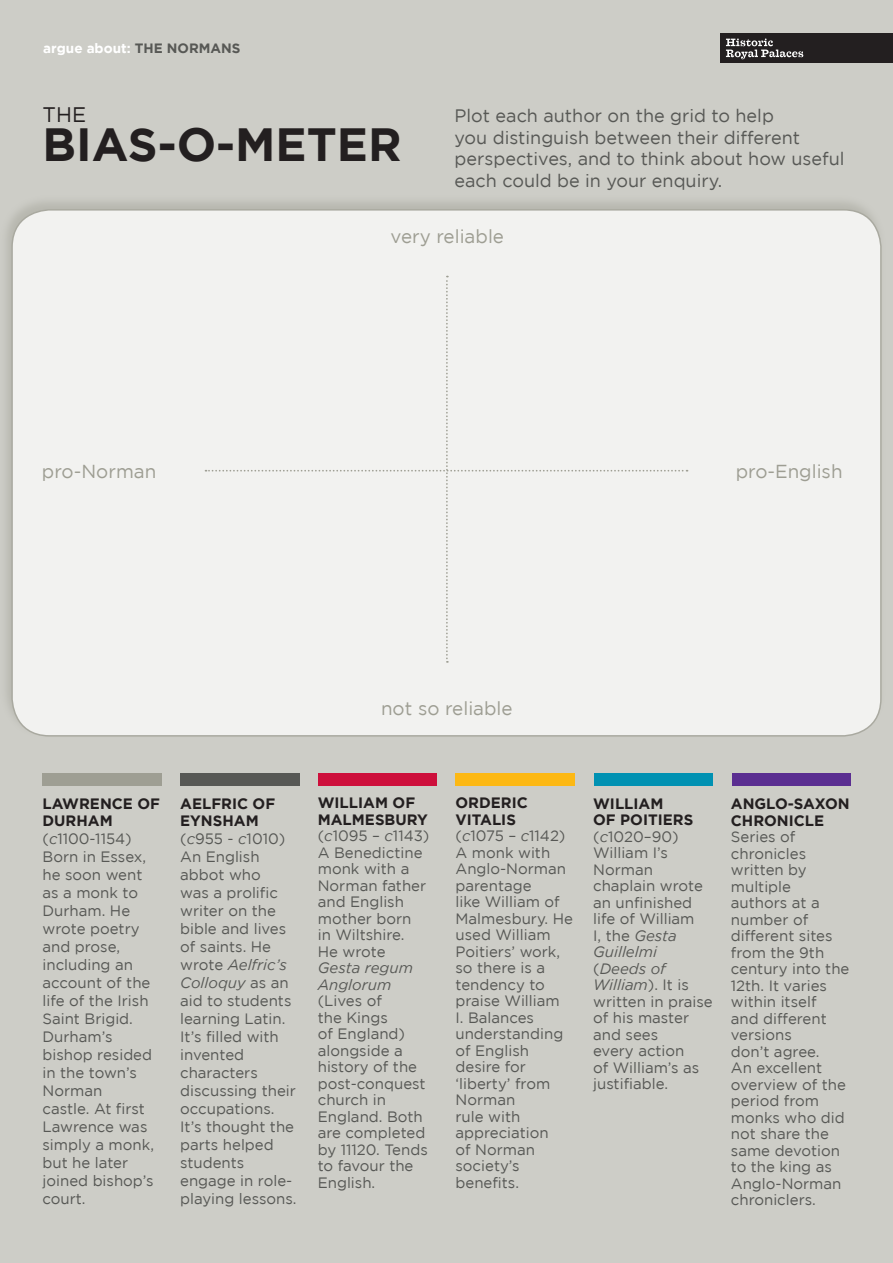
<style>
.page{position:relative;width:893px;height:1263px;background:#cdcdc7}
.page>*{position:absolute;margin:0;border:0;box-sizing:border-box;transform-origin:0 0}
.t1{font:700 46.5px "Gotham";color:#231f20}
.t2{font:21px "Gotham";color:#231f20}
.t3{font:18.75px "Gotham";color:#9e9e93}
.t4{font:18px/21.6px "Gotham";color:#575855}
.t5{font:15px/16.5px "Gotham";color:#575855}
.t6{font:700 15px/16.5px "Gotham";color:#231f20}
.t7{font:700 13.5px "Gotham";color:#fff}
.s1{color:#575855}
.s2{font-style:italic}
.s3{font-weight:400;color:#575855}
.s4{font-weight:400;font-style:italic;color:#575855}
</style>
<div class="page">
<div style="left:0;top:195px;width:886px;height:543px;background:#9e9e93;opacity:.6"></div>
<div style="left:12px;top:210px;width:869px;height:526px;background:#f2f2f0;border-radius:38px"></div>
<div style="left:594px;top:774px;width:119px;height:12px;background:#0091b2"></div>
<div style="left:732px;top:773px;width:118px;height:12px;background:#5b2e91"></div>
<div style="left:455px;top:774px;width:120px;height:12px;background:#fcb814"></div>
<div style="left:318px;top:773px;width:119px;height:12px;background:#cd0f3b"></div>
<div style="left:180px;top:774px;width:120px;height:12px;background:#575855"></div>
<div style="left:43px;top:774px;width:119px;height:12px;background:#9e9e93"></div>
<svg style="left:206px;top:276px;width:482px;height:387px"></svg>
<div style="left:720px;top:33px;width:173px;height:30px;background:#231f20"></div>
<svg style="left:726px;top:39px;width:77px;height:20px"></svg>
<p class="t7" style="left:43px;top:41px;width:199px">argue about: <span class="s1">THE NORMANS</span></p>
<p class="t2" style="left:43px;top:103px;width:45px">THE</p>
<p class="t1" style="left:43px;top:118px;width:361px">BIAS-O-METER</p>
<p class="t4" style="left:455px;top:105px;width:391px">Plot each author on the grid to help<br>you distinguish between their different perspectives, and to think about how useful each could be in your enquiry.</p>
<p class="t3" style="left:391px;top:226px;width:115px">very reliable</p>
<p class="t3" style="left:42px;top:460px;width:116px">pro-Norman</p>
<p class="t3" style="left:736px;top:460px;width:108px">pro-English</p>
<p class="t3" style="left:381px;top:698px;width:133px">not so reliable</p>
<p class="t6" style="left:43px;top:795px;width:119px">LAWRENCE OF<br>DURHAM</p>
<p class="t5" style="left:43px;top:830px;width:91px">(<span class="s2">c</span>1100-1154)</p>
<p class="t5" style="left:43px;top:847px;width:113px;line-height:18px">Born in Essex, he soon went as a monk to<br>Durham. He wrote poetry and prose, including an account of the life of the Irish<br>Saint Brigid.<br>Durham’s bishop resided in the town’s<br>Norman<br>castle. At first<br>Lawrence was simply a monk, but he later joined bishop’s court.</p>
<p class="t6" style="left:180px;top:795px;width:97px">AELFRIC OF<br>EYNSHAM</p>
<p class="t5" style="left:180px;top:829px;width:118px;line-height:18px">(<span class="s2">c</span>955 - <span class="s2">c</span>1010)<br>An English abbot who<br>was a prolific writer on the bible and lives of saints. He wrote <span class="s2">Aelfric’s<br>Colloquy</span> as an aid to students learning Latin.<br>It’s filled with invented characters discussing their occupations.<br>It’s thought the parts helped students engage in role&shy;playing lessons.</p>
<p class="t6" style="left:318px;top:794px;width:112px">WILLIAM OF<br>MALMESBURY</p>
<p class="t5" style="left:318px;top:827px;width:113px">(<span class="s2">c</span>1095 – <span class="s2">c</span>1143)<br>A Benedictine monk with a<br>Norman father and English mother born<br>in Wiltshire.<br>He wrote<br><span class="s2">Gesta regum<br>Anglorum </span>(Lives of<br>the Kings<br>of England) alongside a history of the post-conquest church in<br>England. Both are completed by 11120. Tends to favour the<br>English.</p>
<p class="t6" style="left:455px;top:794px;width:74px">ORDERIC</p>
<p class="t6" style="left:455px;top:811px;width:62px">VITALIS</p>
<p class="t5" style="left:455px;top:827px;width:111px">(<span class="s2">c</span>1075 – <span class="s2">c</span>1142)</p>
<p class="t5" style="left:455px;top:844px;width:119px">A monk with<br>Anglo-Norman parentage<br>like William of<br>Malmesbury. He used William<br>Poitiers’ work, so there is a tendency to praise William<br>I. Balances understanding of English desire for ‘liberty’ from<br>Norman<br>rule with appreciation<br>of Norman society’s benefits.</p>
<p class="t6" style="left:593px;top:795px;width:72px">WILLIAM</p>
<p class="t6" style="left:593px;top:811px;width:102px">OF POITIERS <span class="s3">(</span><span class="s4">c</span><span class="s3">1020–90)</span></p>
<p class="t5" style="left:593px;top:844px;width:121px">William I’s<br>Norman chaplain wrote an unfinished life of William<br>I, the <span class="s2">Gesta<br>Guillelmi </span>(<span class="s2">Deeds of<br>William</span>). It is written in praise of his master and sees<br>every action<br>of William’s as justifiable.</p>
<p class="t6" style="left:731px;top:795px;width:120px">ANGLO-SAXON<br>CHRONICLE</p>
<p class="t5" style="left:731px;top:828px;width:120px">Series of chronicles written by multiple authors at a number of different sites from the 9th century into the<br>12th. It varies within itself<br>and different versions<br>don’t agree.<br>An excellent overview of the period from monks who did not share the same devotion to the king as<br>Anglo-Norman chroniclers.</p>
</div>
